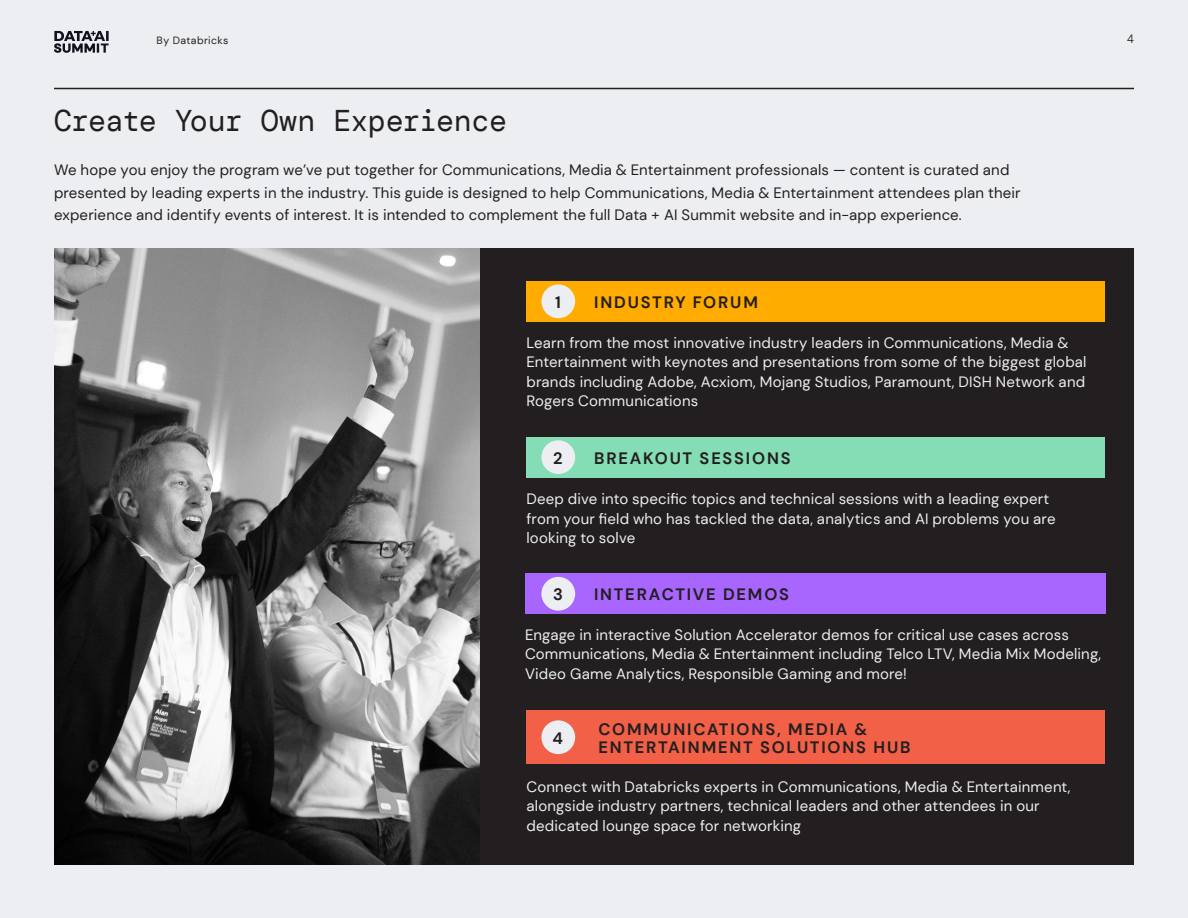
<style>
.page{position:relative;width:1188px;height:918px;background:#edeef1}
.page>*{position:absolute;margin:0;border:0;box-sizing:border-box;transform-origin:0 0}
.Mono_Headline_-_20{font:30px "DM Mono";letter-spacing:-.03em;color:#231f20}
.Subheader_-_16{font:700 16.5px/18px "DM Sans";letter-spacing:.11em;color:#231f20}
.Standard_P_-_10{font:15px/19.5px "DM Sans";letter-spacing:.01em;color:#edeef1}
.Standard_P_-_10-2{font:15px/22.5px "DM Sans";letter-spacing:.01em;color:#231f20}
.t1{font:300 12px "DM Mono";color:#231f20}
.t2{font:10.5px "DM Sans";letter-spacing:.04em;color:#231f20}
</style>
<div class="page">
<div style="left:189px;top:248px;width:945px;height:617px;background:#231f20"></div>
<hr style="left:54px;top:88px;width:1080px;height:1px;background:#231f20">
<div style="left:526px;top:281px;width:579px;height:41px;background:#ffab00"></div>
<div style="left:541px;top:284px;width:34px;height:34px;background:#edeef1;border-radius:50%"></div>
<div style="left:526px;top:437px;width:579px;height:40px;background:#85ddb5"></div>
<div style="left:541px;top:440px;width:34px;height:34px;background:#edeef1;border-radius:50%"></div>
<div style="left:525px;top:574px;width:580px;height:40px;background:#a966ff"></div>
<div style="left:541px;top:577px;width:34px;height:34px;background:#edeef1;border-radius:50%"></div>
<div style="left:526px;top:710px;width:579px;height:54px;background:#f16047"></div>
<div style="left:541px;top:720px;width:34px;height:34px;background:#edeef1;border-radius:50%"></div>
<img style="left:54px;top:248px;width:426px;height:617px">
<svg style="left:54px;top:31px;width:55px;height:22px"></svg>
<p class="t2" style="left:157px;top:34px;width:73px">By Databricks</p>
<p class="t1" style="left:1127px;top:31px;width:9px">4</p>
<p class="Mono_Headline_-_20" style="left:54px;top:102px;width:455px">Create Your Own Experience</p>
<p class="Standard_P_-_10-2" style="left:54px;top:159px;width:968px">We hope you enjoy the program we’ve put together for Communications, Media &amp; Entertainment professionals — content is curated and presented by leading experts in the industry. This guide is designed to help Communications, Media &amp; Entertainment attendees plan their experience and identify events of interest. It is intended to complement the full Data + AI Summit website and in-app experience.</p>
<p class="Subheader_-_16" style="left:555px;top:293px;width:7px">1</p>
<p class="Subheader_-_16" style="left:594px;top:293px;width:166px">INDUSTRY FORUM</p>
<p class="Standard_P_-_10" style="left:526px;top:333px;width:562px">Learn from the most innovative industry leaders in Communications, Media &amp; Entertainment with keynotes and presentations from some of the biggest global brands including Adobe, Acxiom, Mojang Studios, Paramount, DISH Network and Rogers Communications</p>
<p class="Subheader_-_16" style="left:553px;top:449px;width:11px">2</p>
<p class="Subheader_-_16" style="left:594px;top:449px;width:198px">BREAKOUT SESSIONS</p>
<p class="Standard_P_-_10" style="left:526px;top:489px;width:531px">Deep dive into specific topics and technical sessions with a leading expert from your field who has tackled the data, analytics and AI problems you are looking to solve</p>
<p class="Subheader_-_16" style="left:553px;top:586px;width:11px">3</p>
<p class="Subheader_-_16" style="left:594px;top:586px;width:197px">INTERACTIVE DEMOS</p>
<p class="Standard_P_-_10" style="left:525px;top:625px;width:578px">Engage in interactive Solution Accelerator demos for critical use cases across<br>Communications, Media &amp; Entertainment including Telco LTV, Media Mix Modeling,<br>Video Game Analytics, Responsible Gaming and more!</p>
<p class="Subheader_-_16" style="left:553px;top:729px;width:12px">4</p>
<p class="Subheader_-_16" style="left:598px;top:720px;width:314px">COMMUNICATIONS, MEDIA &amp;<br>ENTERTAINMENT SOLUTIONS HUB</p>
<p class="Standard_P_-_10" style="left:526px;top:777px;width:545px">Connect with Databricks experts in Communications, Media &amp; Entertainment, alongside industry partners, technical leaders and other attendees in our dedicated lounge space for networking</p>
</div>
